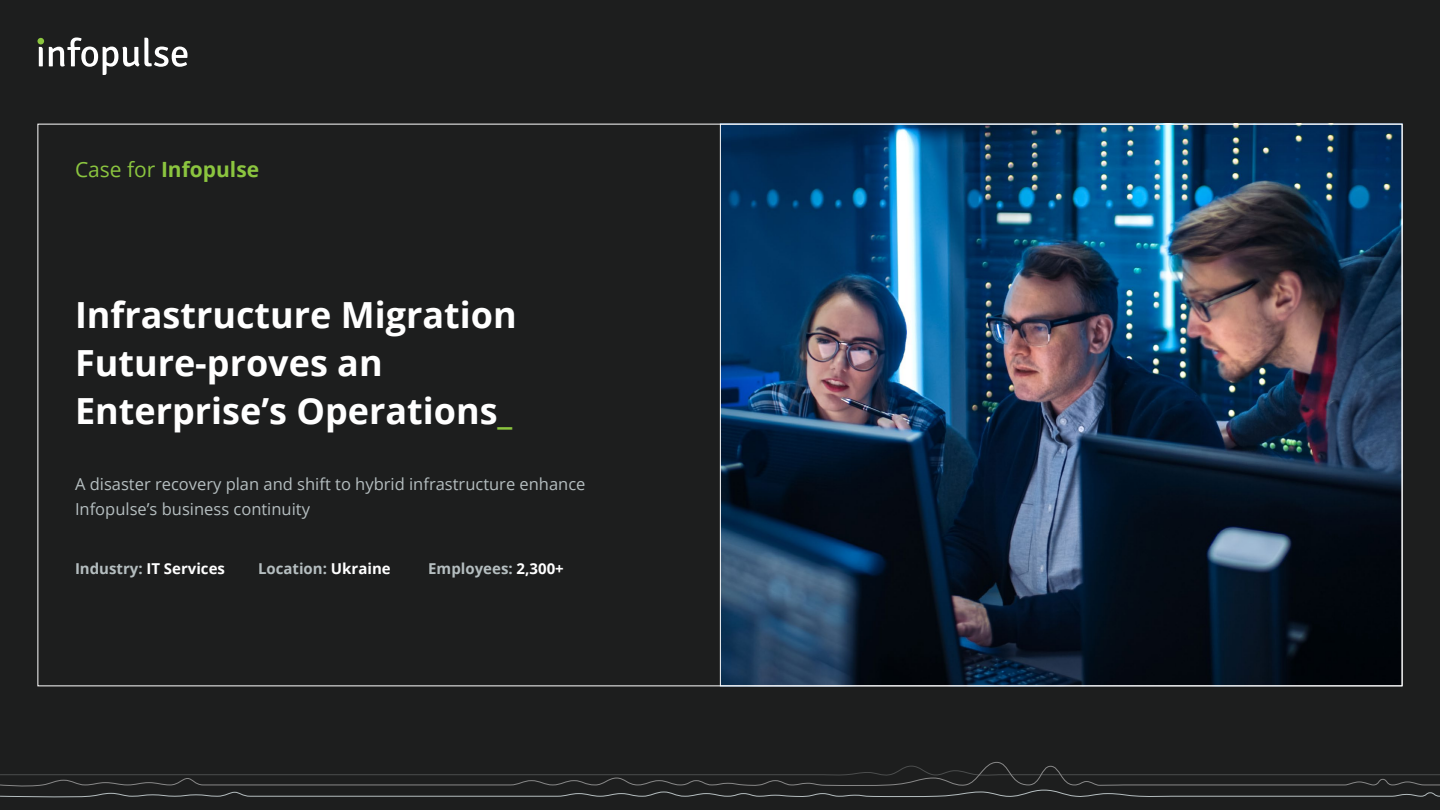
<style>
.page{position:relative;width:1440px;height:810px;background:#1d1e1e}
.page>*{position:absolute;margin:0;border:0;box-sizing:border-box;transform-origin:0 0}
.t1{font:700 36px/48px "Open Sans";color:#fff}
.t2{font:700 21px "Open Sans";color:#8bc53f}
.t3{font:16.5px/24.8px "Open Sans";color:#b5bec0}
.t4{font:700 15px "Open Sans";color:#b5bec0}
.t5{font:700 15px "Open Sans";color:#fff}
.s1{font-weight:400}
.s2{color:#8bc53f}
.s3{color:#b5bec0}
.s4{color:#fff}
</style>
<div class="page">
<img style="left:722px;top:126px;width:678px;height:558px">
<svg style="left:38px;top:37px;width:150px;height:38px"></svg>
<svg style="left:0;top:762px;width:1440px;height:36px"></svg>
<p class="t2" style="left:75px;top:155px;width:186px"><span class="s1">Case for</span> Infopulse</p>
<h1 class="t1" style="left:75px;top:290px;width:443px">Infrastructure Migration<br>Future-proves an<br>Enterprise’s Operations<span class="s2">_</span></h1>
<p class="t3" style="left:75px;top:471px;width:512px">A disaster recovery plan and shift to hybrid infrastructure enhance<br>Infopulse’s business continuity</p>
<p class="t5" style="left:75px;top:558px;width:152px"><span class="s3">Industry:</span> IT Services</p>
<p class="t4" style="left:258px;top:558px;width:134px">Location: <span class="s4">Ukraine</span></p>
<p class="t4" style="left:428px;top:558px;width:137px">Employees: <span class="s4">2,300+</span></p>
</div>
